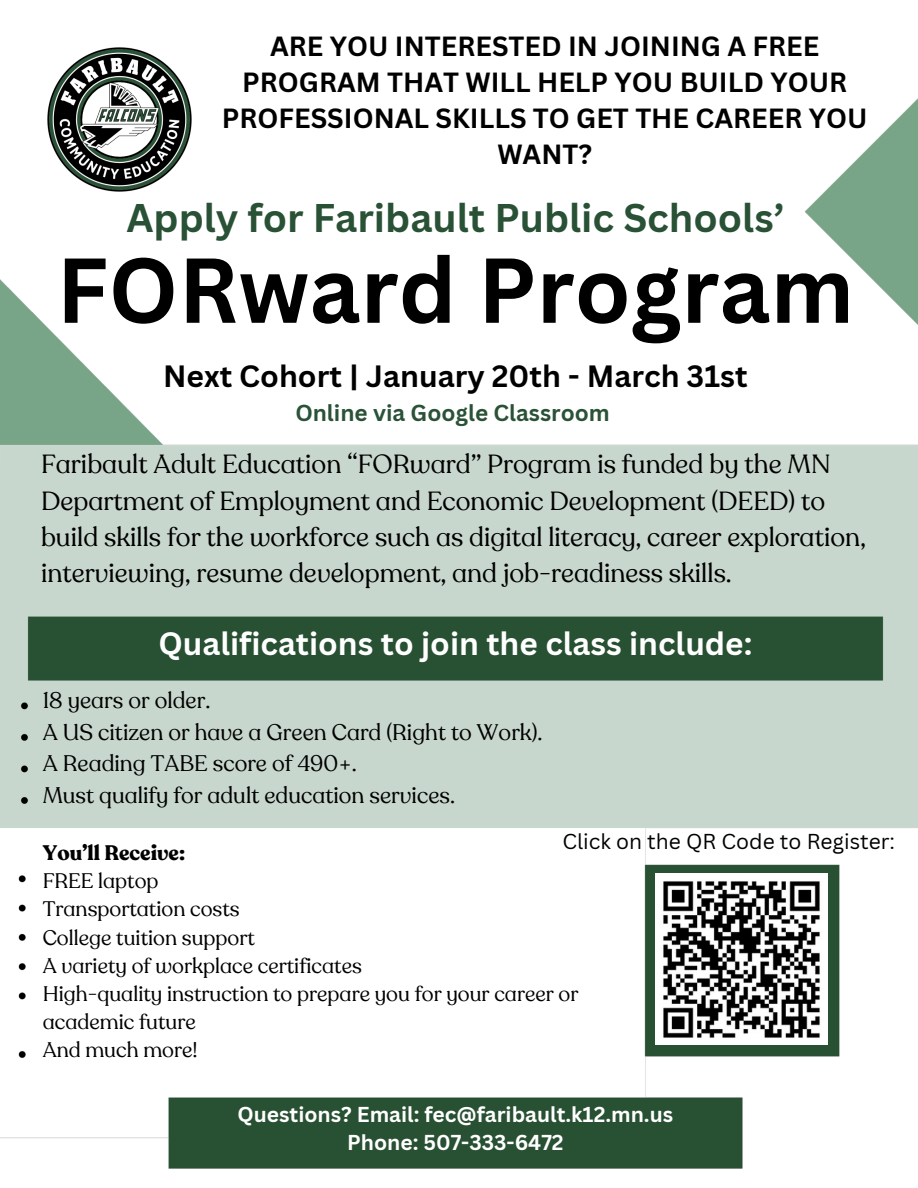
<style>
.page{position:relative;width:918px;height:1188px;background:#fff}
.page>*{position:absolute;margin:0;border:0;box-sizing:border-box;transform-origin:0 0}
.t1{font:700 90px "Canva Sans";color:#000}
.t2{font:700 39px "Canva Sans";color:#295135}
.t3{font:700 31.5px "Canva Sans";color:#fff}
.t4{font:700 30px "Canva Sans";color:#000}
.t5{font:700 27px/36px "Canva Sans";color:#000;text-align:center}
.t6{font:26.25px/36.2px "Recoleta Alt";color:#000}
.t7{font:22.5px/31.5px "Recoleta Alt";color:#000}
.t8{font:700 22.5px "Canva Sans";color:#2a5236}
.t9{font:21px "Recoleta Alt";color:#000}
.t10{font:700 21px/28.2px "Canva Sans";color:#fff;text-align:center}
.t11{font:21px "Canva Sans";color:#000}
.t12{font:700 21px "Recoleta Alt";color:#000}
</style>
<div class="page">
<img style="left:0;top:47px;width:918px;height:1122px">
<img style="left:656px;top:874px;width:172px;height:171px">
<p class="t5" style="left:222px;top:27px;width:647px">ARE YOU INTERESTED IN JOINING A FREE<br>PROGRAM THAT WILL HELP YOU BUILD YOUR<br>PROFESSIONAL SKILLS TO GET THE CAREER YOU<br>WANT?</p>
<p class="t2" style="left:126px;top:190px;width:659px">Apply for Faribault Public Schools’</p>
<p class="t1" style="left:56px;top:227px;width:799px">FORward Program</p>
<h5 class="t4" style="left:163px;top:355px;width:586px">Next Cohort | January 20th - March 31st</h5>
<h5 class="t8" style="left:295px;top:397px;width:316px">Online via Google Classroom</h5>
<h1 class="t6" style="left:41px;top:447px;width:826px">Faribault Adult Education “FORward” Program is funded by the MN Department of Employment and Economic Development (DEED) to build skills for the workforce such as digital literacy, career exploration, interviewing, resume development, and job-readiness skills.</h1>
<p class="t3" style="left:158px;top:622px;width:596px">Qualifications to join the class include:</p>
<h2 class="t7" style="left:43px;top:685px;width:169px">18 years or older.</h2>
<h4 class="t7" style="left:43px;top:717px;width:501px">A US citizen or have a Green Card (Right to Work).<br>A Reading TABE score of 490+.</h4>
<h2 class="t7" style="left:43px;top:780px;width:414px">Must qualify for adult education services.</h2>
<p class="t11" style="left:562px;top:827px;width:334px">Click on the QR Code to Register:</p>
<p class="t12" style="left:43px;top:839px;width:144px">You’ll Receive:</p>
<p class="t9" style="left:43px;top:867px;width:117px">FREE laptop</p>
<p class="t9" style="left:43px;top:895px;width:198px">Transportation costs</p>
<p class="t9" style="left:43px;top:924px;width:214px">College tuition support</p>
<p class="t9" style="left:43px;top:952px;width:321px">A variety of workplace certificates</p>
<p class="t9" style="left:43px;top:980px;width:537px">High-quality instruction to prepare you for your career or</p>
<p class="t9" style="left:43px;top:1008px;width:155px">academic future</p>
<p class="t9" style="left:43px;top:1036px;width:156px">And much more!</p>
<p class="t10" style="left:237px;top:1100px;width:437px">Questions? Email: fec@faribault.k12.mn.us<br>Phone: 507-333-6472</p>
</div>
